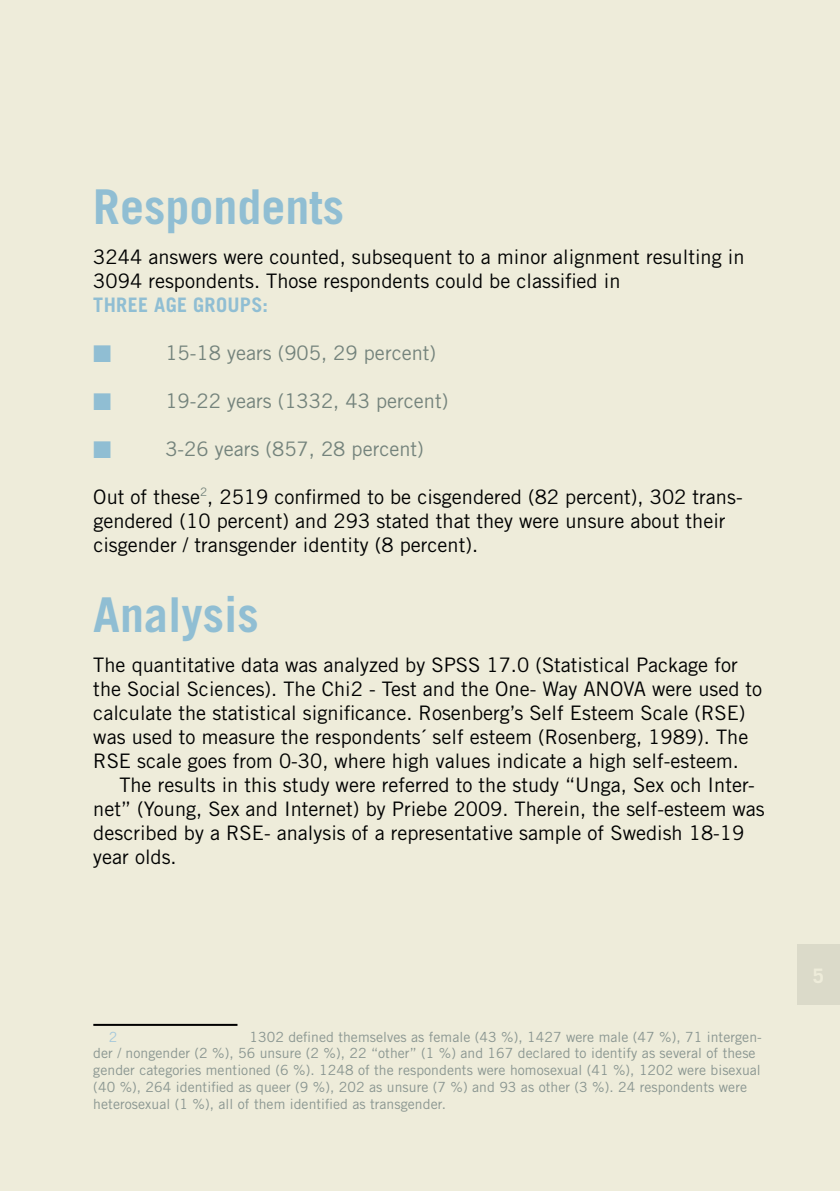
<style>
.page{position:relative;width:840px;height:1191px;background:#fff}
.page>*{position:absolute;margin:0;border:0;box-sizing:border-box;transform-origin:0 0}
.t1{font:700 48px "Trade Gothic LT Std";color:#90bed3}
.t2{font:20px/24px "Trade Gothic LT Std";color:#000101}
.t3{font:20px "Trade Gothic LT Std";color:#74837c}
.t4{font:700 20px "Trade Gothic LT Std";letter-spacing:.015em;color:#90bed3}
.t5{font:14px/16.8px "Trade Gothic LT Std";letter-spacing:.005em;color:#8a9691}
.t6{font:14px "Trade Gothic LT Std";color:#a5c8da}
.s1{color:#90bed3}
</style>
<div class="page">
<div style="left:0;top:0;width:839px;height:1191px;background:#eeecda"></div>
<div style="left:796px;top:944px;width:43px;height:60px;background:#dbdac9"></div>
<hr style="left:93px;top:1024px;width:144px;height:2px;background:#000">
<h1 class="t1" style="left:93px;top:177px;width:252px">Respondents</h1>
<p class="t2" style="left:93px;top:245px;width:652px">3244 answers were counted, subsequent to a minor alignment resulting in<br>3094 respondents. Those respondents could be classified in</p>
<p class="t4" style="left:93px;top:293px;width:176px">three age groups:</p>
<p class="t3" style="left:93px;top:341px;width:344px"><span class="s1">■</span> 15-18 years (905, 29 percent)</p>
<p class="t3" style="left:93px;top:389px;width:356px"><span class="s1">■</span> 19-22 years (1332, 43 percent)</p>
<p class="t3" style="left:93px;top:437px;width:332px"><span class="s1">■</span> 3-26 years (857, 28 percent)</p>
<p class="t2" style="left:93px;top:485px;width:650px">Out of these<sup>2</sup>, 2519 confirmed to be cisgendered (82 percent), 302 trans&shy;gendered (10 percent) and 293 stated that they were unsure about their cisgender / transgender identity (8 percent).</p>
<h1 class="t1" style="left:93px;top:585px;width:167px">Analysis</h1>
<p class="t2" style="left:93px;top:653px;width:670px">The quantitative data was analyzed by SPSS 17.0 (Statistical Package for the Social Sciences). The Chi2 - Test and the One- Way ANOVA were used to calculate the statistical significance. Rosenberg’s Self Esteem Scale (RSE) was used to measure the respondents´ self esteem (Rosenberg, 1989). The RSE scale goes from 0-30, where high values indicate a high self-esteem.</p>
<p class="t2" style="left:93px;top:773px;width:672px;text-indent:26px">The results in this study were referred to the study “Unga, Sex och Inter&shy;net” (Young, Sex and Internet) by Priebe 2009. Therein, the self-esteem was described by a RSE- analysis of a representative sample of Swedish 18-19 year olds.</p>
<p class="t5" style="left:93px;top:1028px;width:669px;text-indent:156px">1302 defined themselves as female (43 %), 1427 were male (47 %), 71 intergen&shy;der / nongender (2 %), 56 unsure (2 %), 22 “other” (1 %) and 167 declared to identify as several of these gender categories mentioned (6 %). 1248 of the respondents were homosexual (41 %), 1202 were bisexual (40 %), 264 identified as queer (9 %), 202 as unsure (7 %) and 93 as other (3 %). 24 respondents were heterosexual (1 %), all of them identified as transgender.</p>
<p class="t6" style="left:109px;top:1028px;width:10px">2</p>
</div>
